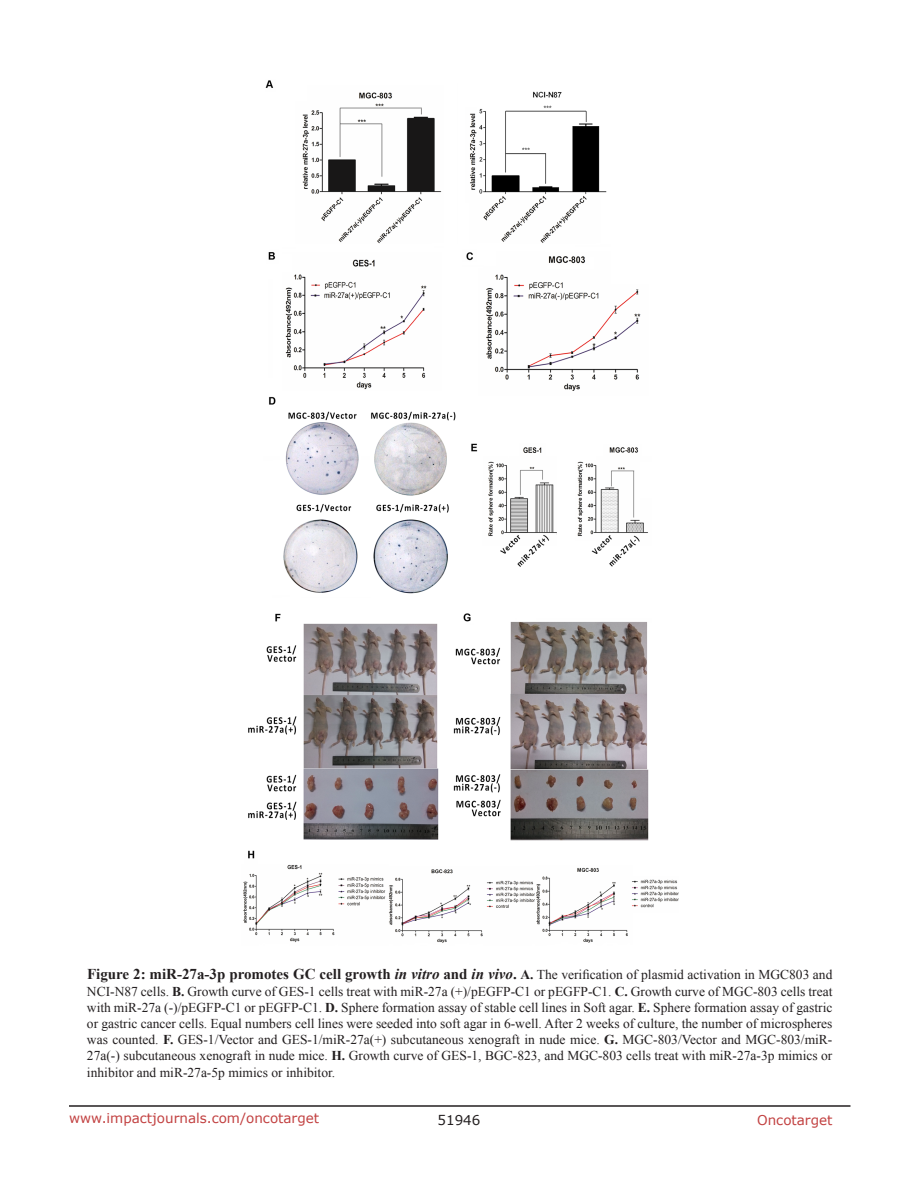
<style>
.page{position:relative;width:918px;height:1188px;background:#fff}
.page>*{position:absolute;margin:0;border:0;box-sizing:border-box;transform-origin:0 0}
.t1{font:13.5px/16.2px "Times New Roman";color:#231f20;text-align:justify}
.t2{font:13.5px "Verdana";color:#c24141}
.t3{font:13.5px "Verdana";color:#231f20}
.s1{font-weight:700;font-size:15px}
.s2{font-weight:700;font-style:italic;font-size:15px}
.s3{font-weight:700}
</style>
<div class="page">
<hr style="left:69px;top:1105px;width:781px;height:2px;background:#231f20">
<img style="left:243px;top:80px;width:436px;height:863px">
<p class="t1" style="left:87px;top:967px;width:747px"><span class="s1">Figure 2: miR-27a-3p promotes GC cell growth</span> <span class="s2">in vitro</span> <span class="s1">and</span> <span class="s2">in vivo</span><span class="s1">.</span> <span class="s3">A.</span> The verification of plasmid activation in MGC803 and NCI-N87 cells. <span class="s3">B.</span> Growth curve of GES-1 cells treat with miR-27a (+)/pEGFP-C1 or pEGFP-C1. <span class="s3">C.</span> Growth curve of MGC-803 cells treat with miR-27a (-)/pEGFP-C1 or pEGFP-C1. <span class="s3">D.</span> Sphere formation assay of stable cell lines in Soft agar. <span class="s3">E.</span> Sphere formation assay of gastric or gastric cancer cells. Equal numbers cell lines were seeded into soft agar in 6-well. After 2 weeks of culture, the number of microspheres was counted. <span class="s3">F.</span> GES-1/Vector and GES-1/miR-27a(+) subcutaneous xenograft in nude mice. <span class="s3">G.</span> MGC-803/Vector and MGC-803/miR-27a(-) subcutaneous xenograft in nude mice. <span class="s3">H.</span> Growth curve of GES-1, BGC-823, and MGC-803 cells treat with miR-27a-3p mimics or inhibitor and miR-27a-5p mimics or inhibitor.</p>
<p class="t2" style="left:69px;top:1109px;width:252px">www.impactjournals.com/oncotarget</p>
<p class="t3" style="left:438px;top:1111px;width:44px">51946</p>
<p class="t2" style="left:757px;top:1111px;width:77px">Oncotarget</p>
</div>
